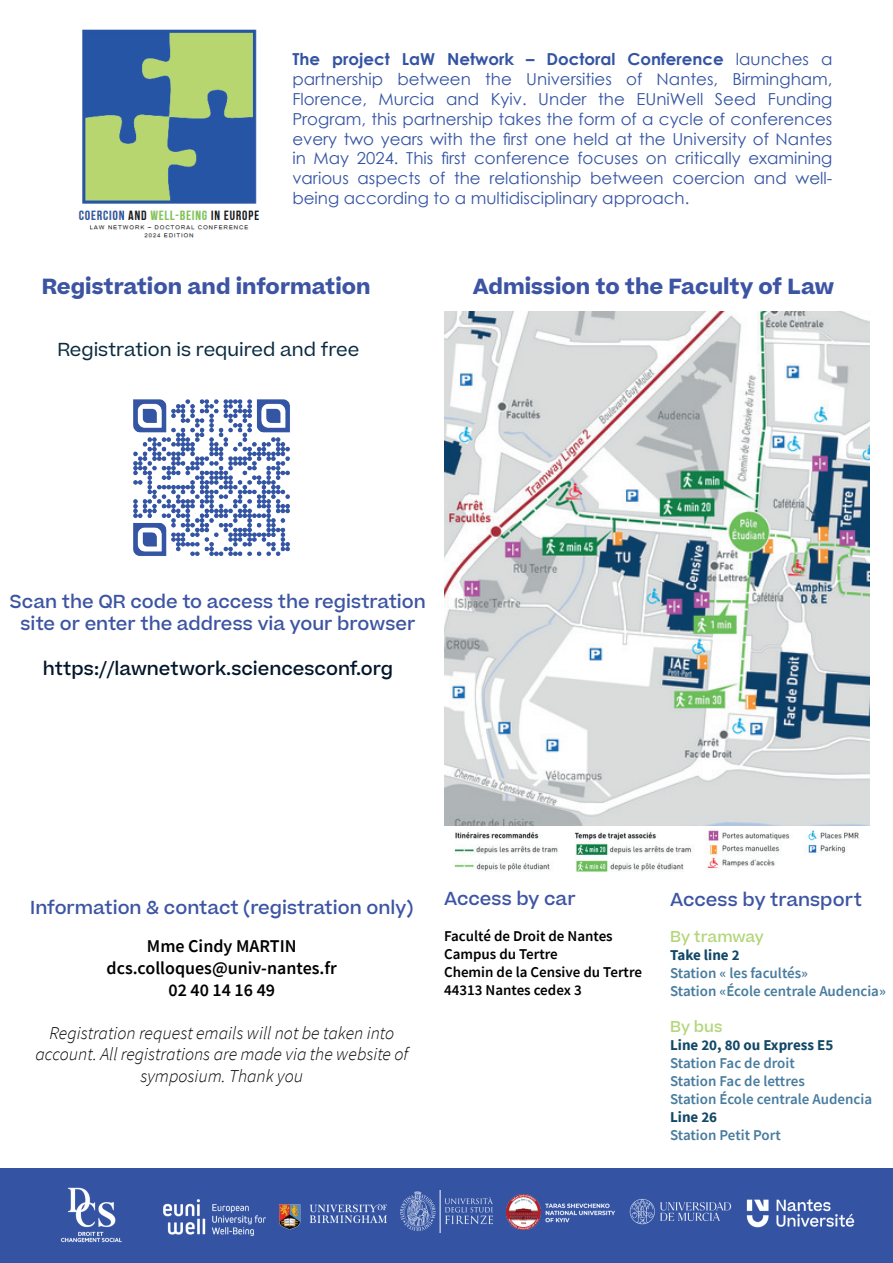
<style>
.page{position:relative;width:893px;height:1263px;background:#fff}
.page>*{position:absolute;margin:0;border:0;box-sizing:border-box;transform-origin:0 0}
.t1{font:700 21px "Beatrice";color:#3c54a2}
.t2{font:700 21px "Beatrice";color:#3c54a3}
.t3{font:italic 300 18px/21.6px "Source Sans Pro";color:#000001;text-align:center}
.t4{font:500 18px/21.6px "Beatrice";color:#3c54a2;text-align:center}
.t5{font:600 18px/21.6px "Source Sans Pro";color:#000001;text-align:center}
.t6{font:500 18px "Beatrice";color:#3c54a3}
.t7{font:500 18px "Beatrice";color:#03152a}
.t8{font:18px "Beatrice";color:#0a2a40}
.t9{font:16.5px/19.8px "Century Gothic";color:#3454a3;text-align:justify}
.t10{font:600 15px/18px "Source Sans Pro";color:#487c9e}
.t11{font:600 15px/18px "Source Sans Pro";color:#000001}
.t12{font:700 15px "Source Sans Pro";color:#124867}
.t13{font:500 15px "Beatrice";color:#b3d67a}
.s1{font-weight:700}
</style>
<div class="page">
<div style="left:0;top:1168px;width:893px;height:95px;background:#3454a3"></div>
<img style="left:60px;top:1187px;width:62px;height:56px">
<img style="left:280px;top:1204px;width:107px;height:26px">
<img style="left:401px;top:1191px;width:91px;height:41px">
<img style="left:506px;top:1194px;width:109px;height:35px">
<img style="left:629px;top:1199px;width:226px;height:29px">
<img style="left:133px;top:399px;width:157px;height:157px">
<img style="left:444px;top:312px;width:425px;height:513px">
<img style="left:454px;top:830px;width:405px;height:42px">
<img style="left:164px;top:1199px;width:102px;height:36px">
<img style="left:78px;top:29px;width:181px;height:209px">
<p class="t9" style="left:292px;top:49px;width:542px"><span class="s1">The project LaW Network – Doctoral Conference</span> launches a partnership between the Universities of Nantes, Birmingham, Florence, Murcia and Kyiv. Under the EUniWell Seed Funding Program, this partnership takes the form of a cycle of conferences every two years with the first one held at the University of Nantes in May 2024. This first conference focuses on critically examining various aspects of the relationship between coercion and well&shy;being according to a multidisciplinary approach.</p>
<p class="t1" style="left:42px;top:272px;width:330px">Registration and information</p>
<p class="t8" style="left:57px;top:337px;width:303px">Registration is required and free</p>
<p class="t2" style="left:473px;top:272px;width:363px">Admission to the Faculty of Law</p>
<p class="t4" style="left:10px;top:591px;width:417px">Scan the QR code to access the registration site or enter the address via your browser</p>
<p class="t7" style="left:43px;top:656px;width:352px">https://lawnetwork.sciencesconf.org</p>
<p class="t6" style="left:30px;top:896px;width:385px">Information &amp; contact (registration only)</p>
<p class="t5" style="left:107px;top:935px;width:232px">Mme Cindy MARTIN dcs.colloques@univ-nantes.fr<br>02 40 14 16 49</p>
<p class="t3" style="left:35px;top:1022px;width:374px">Registration request emails will not be taken into account. All registrations are made via the website of symposium. Thank you</p>
<p class="t4" style="left:444px;top:888px;width:133px">Access by car</p>
<p class="t11" style="left:444px;top:927px;width:200px">Faculté de Droit de Nantes<br>Campus du Tertre<br>Chemin de la Censive du Tertre<br>44313 Nantes cedex 3</p>
<p class="t4" style="left:670px;top:888px;width:193px">Access by transport</p>
<p class="t13" style="left:670px;top:926px;width:95px">By tramway</p>
<p class="t12" style="left:670px;top:944px;width:71px">Take line 2</p>
<p class="t10" style="left:670px;top:963px;width:217px">Station « les facultés»<br>Station «École centrale Audencia»</p>
<p class="t13" style="left:670px;top:1016px;width:54px">By bus</p>
<p class="t12" style="left:670px;top:1034px;width:165px">Line 20, 80 ou Express E5</p>
<p class="t10" style="left:670px;top:1053px;width:204px">Station Fac de droit<br>Station Fac de lettres<br>Station École centrale Audencia</p>
<p class="t12" style="left:670px;top:1106px;width:49px">Line 26</p>
<p class="t10" style="left:670px;top:1125px;width:112px">Station Petit Port</p>
</div>
